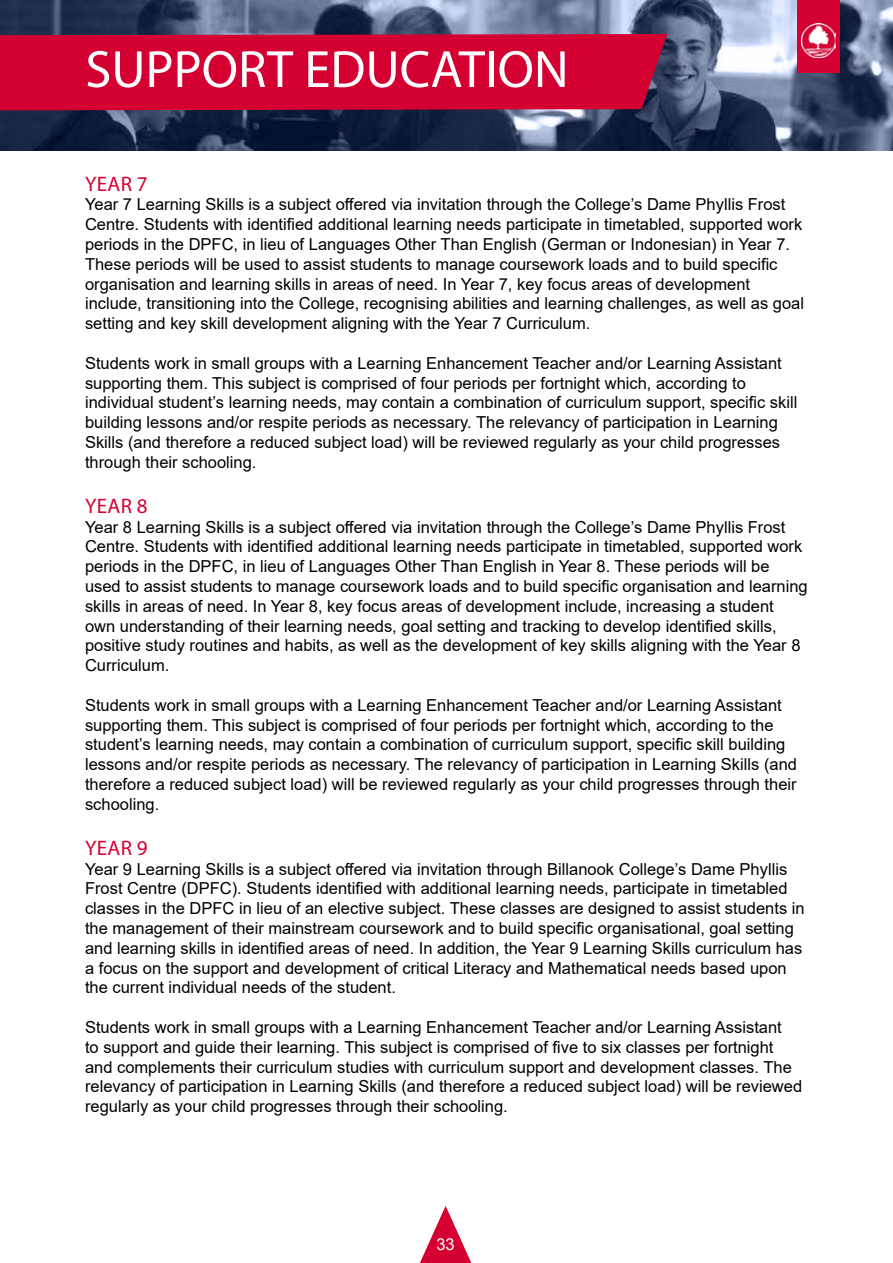
<style>
.page{position:relative;width:893px;height:1263px;background:#fff}
.page>*{position:absolute;margin:0;border:0;box-sizing:border-box;transform-origin:0 0}
.t1{font:52.8px "Myriad Pro";color:#fff}
.t2{font:21px "Myriad Pro";letter-spacing:.02em;color:#d50032}
.t3{font:16.5px/19.8px "Arial";color:#000}
.t4{font:16.5px "Arial";color:#fff}
</style>
<div class="page">
<img style="left:0;top:0;width:893px;height:151px">
<svg style="left:420px;top:1206px;width:51px;height:57px"></svg>
<div style="left:797px;top:0;width:43px;height:72px;background:#d50032"></div>
<img style="left:801px;top:23px;width:35px;height:34px">
<div style="left:0;top:34px;width:667px;height:76px;background:#d50032"></div>
<h1 class="t1" style="left:85px;top:37px;width:485px">SUPPORT EDUCATION</h1>
<p class="t2" style="left:85px;top:170px;width:64px">YEAR 7</p>
<p class="t3" style="left:85px;top:194px;width:720px">Year 7 Learning Skills is a subject offered via invitation through the College’s Dame Phyllis Frost Centre. Students with identified additional learning needs participate in timetabled, supported work periods in the DPFC, in lieu of Languages Other Than English (German or Indonesian) in Year 7.<br>These periods will be used to assist students to manage coursework loads and to build specific organisation and learning skills in areas of need. In Year 7, key focus areas of development include, transitioning into the College, recognising abilities and learning challenges, as well as goal setting and key skill development aligning with the Year 7 Curriculum.</p>
<p class="t3" style="left:85px;top:353px;width:714px">Students work in small groups with a Learning Enhancement Teacher and/or Learning Assistant supporting them. This subject is comprised of four periods per fortnight which, according to individual student’s learning needs, may contain a combination of curriculum support, specific skill building lessons and/or respite periods as necessary. The relevancy of participation in Learning Skills (and therefore a reduced subject load) will be reviewed regularly as your child progresses through their schooling.</p>
<p class="t2" style="left:85px;top:493px;width:64px">YEAR 8</p>
<p class="t3" style="left:85px;top:517px;width:724px">Year 8 Learning Skills is a subject offered via invitation through the College’s Dame Phyllis Frost Centre. Students with identified additional learning needs participate in timetabled, supported work periods in the DPFC, in lieu of Languages Other Than English in Year 8. These periods will be used to assist students to manage coursework loads and to build specific organisation and learning skills in areas of need. In Year 8, key focus areas of development include, increasing a student own understanding of their learning needs, goal setting and tracking to develop identified skills, positive study routines and habits, as well as the development of key skills aligning with the Year 8<br>Curriculum.</p>
<p class="t3" style="left:85px;top:695px;width:713px">Students work in small groups with a Learning Enhancement Teacher and/or Learning Assistant supporting them. This subject is comprised of four periods per fortnight which, according to the student’s learning needs, may contain a combination of curriculum support, specific skill building lessons and/or respite periods as necessary. The relevancy of participation in Learning Skills (and therefore a reduced subject load) will be reviewed regularly as your child progresses through their schooling.</p>
<p class="t2" style="left:85px;top:835px;width:64px">YEAR 9</p>
<p class="t3" style="left:85px;top:859px;width:721px">Year 9 Learning Skills is a subject offered via invitation through Billanook College’s Dame Phyllis Frost Centre (DPFC). Students identified with additional learning needs, participate in timetabled classes in the DPFC in lieu of an elective subject. These classes are designed to assist students in the management of their mainstream coursework and to build specific organisational, goal setting and learning skills in identified areas of need. In addition, the Year 9 Learning Skills curriculum has a focus on the support and development of critical Literacy and Mathematical needs based upon the current individual needs of the student.</p>
<p class="t3" style="left:85px;top:1017px;width:719px">Students work in small groups with a Learning Enhancement Teacher and/or Learning Assistant<br>to support and guide their learning. This subject is comprised of five to six classes per fortnight and complements their curriculum studies with curriculum support and development classes. The relevancy of participation in Learning Skills (and therefore a reduced subject load) will be reviewed regularly as your child progresses through their schooling.</p>
<p class="t4" style="left:436px;top:1232px;width:20px">33</p>
</div>
